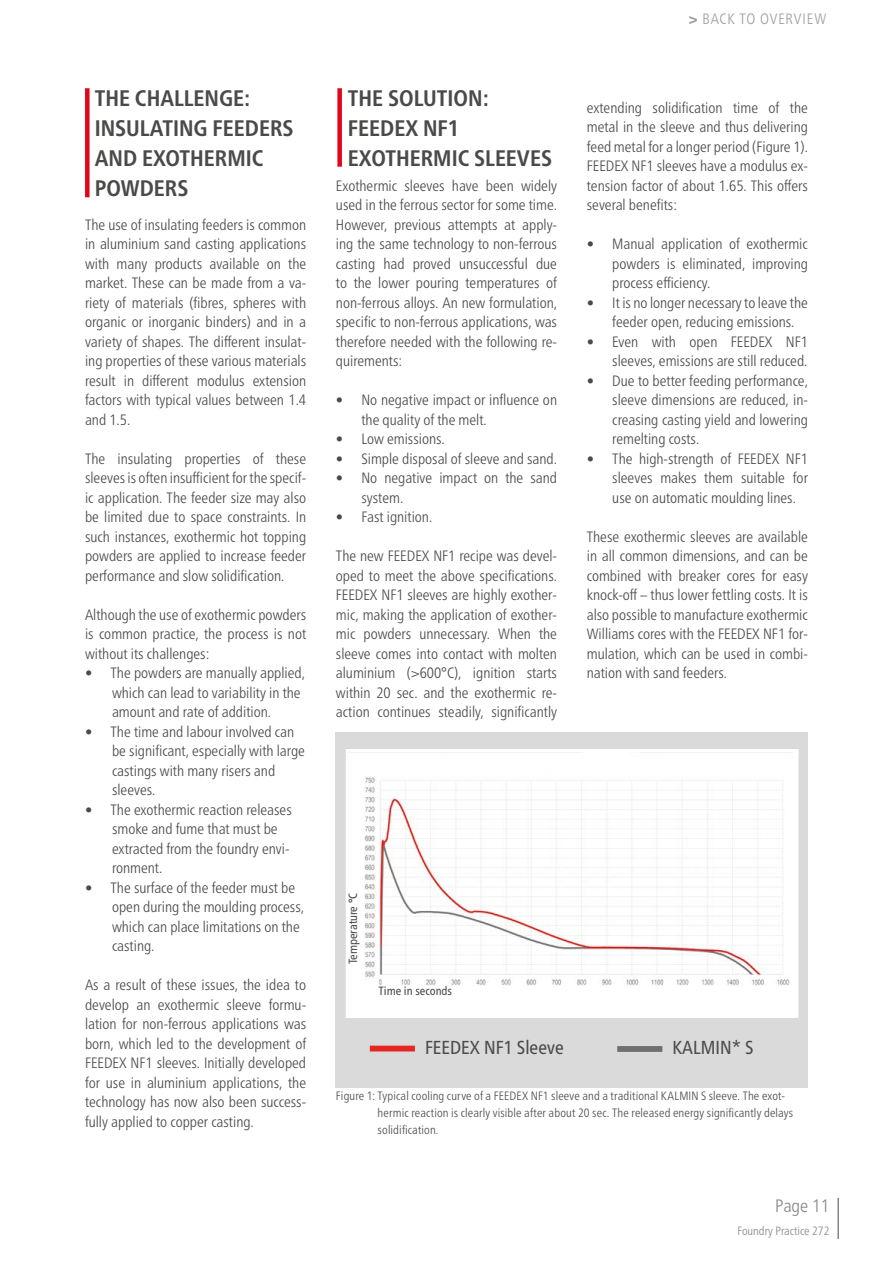
<style>
.page{position:relative;width:893px;height:1263px;background:#fff}
.page>*{position:absolute;margin:0;border:0;box-sizing:border-box;transform-origin:0 0}
.t1{font:700 condensed 22.5px/30px "Frutiger Neue LTW1 G";color:#4a4a49}
.t2{font:condensed 18.75px "Frutiger Neue LTW1 G";color:#4a4a49}
.t3{font:300 condensed 18px "Frutiger Neue LTW1 G";color:#878787}
.t4{font:300 condensed 15px/19.5px "Frutiger Neue LTW1 G";color:#4a4a49;text-align:justify}
.t5{font:300 condensed 15px "Frutiger Neue LTW1 G";letter-spacing:.05em;color:#9d9d9c}
.t6{font:300 condensed 12.15px/16.8px "Frutiger Neue LTW1 G";letter-spacing:.01em;color:#4a4a49}
.t7{font:condensed 12px "Frutiger Neue LTW1 G";color:#4a4a49}
.t8{font:300 condensed 12px "Frutiger Neue LTW1 G";color:#878787}
.s1{font-weight:700}
</style>
<div class="page">
<hr style="left:837px;top:1198px;width:2px;height:41px;background:#878787">
<div style="left:336px;top:732px;width:472px;height:356px;background:#dadada"></div>
<div style="left:85px;top:88px;width:5px;height:109px;background:#e3051a"></div>
<div style="left:337px;top:88px;width:5px;height:79px;background:#e3051a"></div>
<img style="left:349px;top:752px;width:446px;height:263px">
<div style="left:346px;top:749px;width:452px;height:269px;border:2px solid #fff"></div>
<div style="left:370px;top:1046px;width:45px;height:5px;background:#e52721"></div>
<div style="left:617px;top:1046px;width:45px;height:6px;background:#706f6f"></div>
<h1 class="t1" style="left:95px;top:83px;width:200px">THE CHALLENGE:<br>INSULATING FEEDERS<br>AND EXOTHERMIC<br>POWDERS</h1>
<p class="t4" style="left:85px;top:214px;width:223px">The use of insulating feeders is common in aluminium sand casting applications with many products available on the market. These can be made from a va&shy;riety of materials (fibres, spheres with organic or inorganic binders) and in a variety of shapes. The different insulat&shy;ing properties of these various materials result in different modulus extension factors with typical values between 1.4 and 1.5.</p>
<p class="t4" style="left:85px;top:448px;width:223px">The insulating properties of these sleeves is often insufficient for the specif&shy;ic application. The feeder size may also be limited due to space constraints. In such instances, exothermic hot topping powders are applied to increase feeder performance and slow solidification.</p>
<p class="t4" style="left:85px;top:604px;width:223px">Although the use of exothermic powders is common practice, the process is not without its challenges:</p>
<p class="t4" style="left:112px;top:663px;width:194px;text-align:left;text-indent:-27px">• The powders are manually applied, which can lead to variability in the amount and rate of addition.</p>
<p class="t4" style="left:112px;top:721px;width:194px;text-align:left;text-indent:-27px">• The time and labour involved can be significant, especially with large castings with many risers and sleeves.</p>
<p class="t4" style="left:112px;top:799px;width:181px;text-align:left;text-indent:-27px">• The exothermic reaction releases smoke and fume that must be extracted from the foundry envi&shy;ronment.</p>
<p class="t4" style="left:112px;top:877px;width:193px;text-align:left;text-indent:-27px">• The surface of the feeder must be open during the moulding process, which can place limitations on the casting.</p>
<p class="t4" style="left:85px;top:975px;width:223px">As a result of these issues, the idea to develop an exothermic sleeve formu&shy;lation for non-ferrous applications was born, which led to the development of FEEDEX NF1 sleeves. Initially developed for use in aluminium applications, the technology has now also been success&shy;fully applied to copper casting.</p>
<h1 class="t1" style="left:348px;top:83px;width:206px">THE SOLUTION:<br>FEEDEX NF1<br>EXOTHERMIC SLEEVES</h1>
<p class="t4" style="left:336px;top:175px;width:223px">Exothermic sleeves have been widely used in the ferrous sector for some time.<br>However, previous attempts at apply&shy;ing the same technology to non-ferrous casting had proved unsuccessful due to the lower pouring temperatures of non-ferrous alloys. An new formulation, specific to non-ferrous applications, was therefore needed with the following re&shy;quirements:</p>
<p class="t4" style="left:361px;top:390px;width:197px;text-indent:-26px">• No negative impact or influence on the quality of the melt.</p>
<p class="t4" style="left:336px;top:429px;width:110px">• Low emissions.</p>
<p class="t4" style="left:336px;top:448px;width:223px">• Simple disposal of sleeve and sand.</p>
<p class="t4" style="left:361px;top:468px;width:197px;text-indent:-26px">• No negative impact on the sand system.</p>
<p class="t4" style="left:336px;top:507px;width:98px">• Fast ignition.</p>
<p class="t4" style="left:336px;top:546px;width:223px">The new FEEDEX NF1 recipe was devel&shy;oped to meet the above specifications.<br>FEEDEX NF1 sleeves are highly exother&shy;mic, making the application of exother&shy;mic powders unnecessary. When the sleeve comes into contact with molten aluminium (&gt;600°C), ignition starts within 20 sec. and the exothermic re&shy;action continues steadily, significantly</p>
<p class="t5" style="left:689px;top:10px;width:139px"><span class="s1">&gt;</span> BACK TO OVERVIEW</p>
<p class="t4" style="left:587px;top:97px;width:223px">extending solidification time of the metal in the sleeve and thus delivering feed metal for a longer period (Figure 1).<br>FEEDEX NF1 sleeves have a modulus ex&shy;tension factor of about 1.65. This offers several benefits:</p>
<p class="t4" style="left:612px;top:234px;width:197px;text-indent:-26px">• Manual application of exothermic powders is eliminated, improving process efficiency.</p>
<p class="t4" style="left:612px;top:292px;width:197px;text-indent:-26px">• It is no longer necessary to leave the feeder open, reducing emissions.</p>
<p class="t4" style="left:587px;top:331px;width:223px;text-align:right">• Even with open FEEDEX NF1 sleeves, emissions are still reduced.</p>
<p class="t4" style="left:612px;top:370px;width:197px;text-indent:-26px">• Due to better feeding performance, sleeve dimensions are reduced, in&shy;creasing casting yield and lowering remelting costs.</p>
<p class="t4" style="left:612px;top:448px;width:197px;text-indent:-26px">• The high-strength of FEEDEX NF1 sleeves makes them suitable for use on automatic moulding lines.</p>
<p class="t4" style="left:587px;top:526px;width:223px">These exothermic sleeves are available in all common dimensions, and can be combined with breaker cores for easy knock-off – thus lower fettling costs. It is also possible to manufacture exothermic Williams cores with the FEEDEX NF1 for&shy;mulation, which can be used in combi&shy;nation with sand feeders.</p>
<p class="t7" style="left:346px;top:964px;width:73px;rotate:-90deg">Temperature °C</p>
<p class="t7" style="left:378px;top:983px;width:75px">Time in seconds</p>
<p class="t2" style="left:425px;top:1036px;width:140px">FEEDEX NF1 Sleeve</p>
<p class="t2" style="left:672px;top:1036px;width:82px">KALMIN* S</p>
<p class="t6" style="left:378px;top:1087px;width:417px;text-indent:-42px">Figure 1: Typical cooling curve of a FEEDEX NF1 sleeve and a traditional KALMIN S sleeve. The exot&shy;hermic reaction is clearly visible after about 20 sec. The released energy significantly delays solidification.</p>
<p class="t3" style="left:775px;top:1195px;width:56px">Page 11</p>
<p class="t8" style="left:737px;top:1224px;width:93px">Foundry Practice 272</p>
</div>
